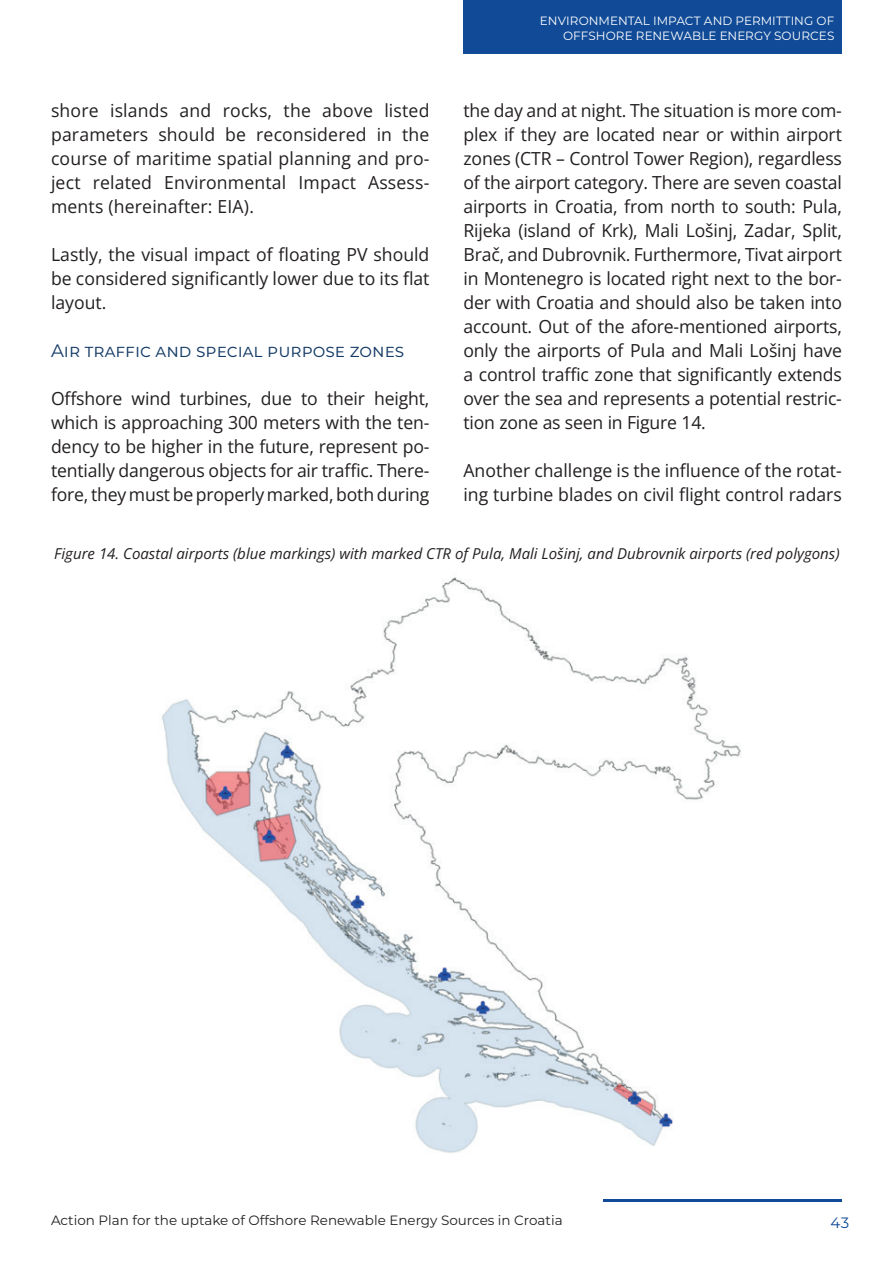
<style>
.page{position:relative;width:893px;height:1263px;background:#fff}
.page>*{position:absolute;margin:0;border:0;box-sizing:border-box;transform-origin:0 0}
.t1{font:18px/24px "Open Sans";color:#231f20;text-align:justify}
.t2{font:18px "Montserrat";color:#143a66}
.t3{font:italic 15px "Open Sans";color:#231f20}
.t4{font:15px "Montserrat";color:#114b97}
.t5{font:13.5px "Montserrat";color:#231f20}
.t6{font:12px/15px "Montserrat";letter-spacing:.01em;color:#fff;text-align:right}
</style>
<div class="page">
<hr style="left:604px;top:1199px;width:238px;height:3px;background:#114b97">
<div style="left:463px;top:0;width:379px;height:54px;background:#114b97"></div>
<img style="left:161px;top:577px;width:580px;height:576px">
<p class="t1" style="left:51px;top:98px;width:380px">shore islands and rocks, the above listed parameters should be reconsidered in the course of maritime spatial planning and pro&shy;ject related Environmental Impact Assess&shy;ments (hereinafter: EIA).</p>
<p class="t1" style="left:51px;top:242px;width:380px">Lastly, the visual impact of floating PV should be considered significantly lower due to its flat layout.</p>
<p class="t2" style="left:51px;top:338px;width:355px">Air traffic and special purpose zones</p>
<p class="t1" style="left:51px;top:386px;width:380px">Offshore wind turbines, due to their height, which is approaching 300 meters with the ten&shy;dency to be higher in the future, represent po&shy;tentially dangerous objects for air traffic. There&shy;fore, they must be properly marked, both during</p>
<p class="t6" style="left:540px;top:13px;width:296px">ENVIRONMENTAL IMPACT AND PERMITTING OF<br>OFFSHORE RENEWABLE ENERGY SOURCES</p>
<p class="t1" style="left:463px;top:98px;width:380px">the day and at night. The situation is more com&shy;plex if they are located near or within airport zones (CTR – Control Tower Region), regardless of the airport category. There are seven coastal airports in Croatia, from north to south: Pula, Rijeka (island of Krk), Mali Lošinj, Zadar, Split, Brač, and Dubrovnik. Furthermore, Tivat airport in Montenegro is located right next to the bor&shy;der with Croatia and should also be taken into account. Out of the afore-mentioned airports, only the airports of Pula and Mali Lošinj have a control traffic zone that significantly extends over the sea and represents a potential restric&shy;tion zone as seen in Figure 14.</p>
<p class="t1" style="left:463px;top:458px;width:380px">Another challenge is the influence of the rotat&shy;ing turbine blades on civil flight control radars</p>
<p class="t3" style="left:54px;top:543px;width:787px">Figure 14. Coastal airports (blue markings) with marked CTR of Pula, Mali Lošinj, and Dubrovnik airports (red polygons)</p>
<p class="t5" style="left:51px;top:1211px;width:513px">Action Plan for the uptake of Offshore Renewable Energy Sources in Croatia</p>
<p class="t4" style="left:831px;top:1212px;width:20px">43</p>
</div>
